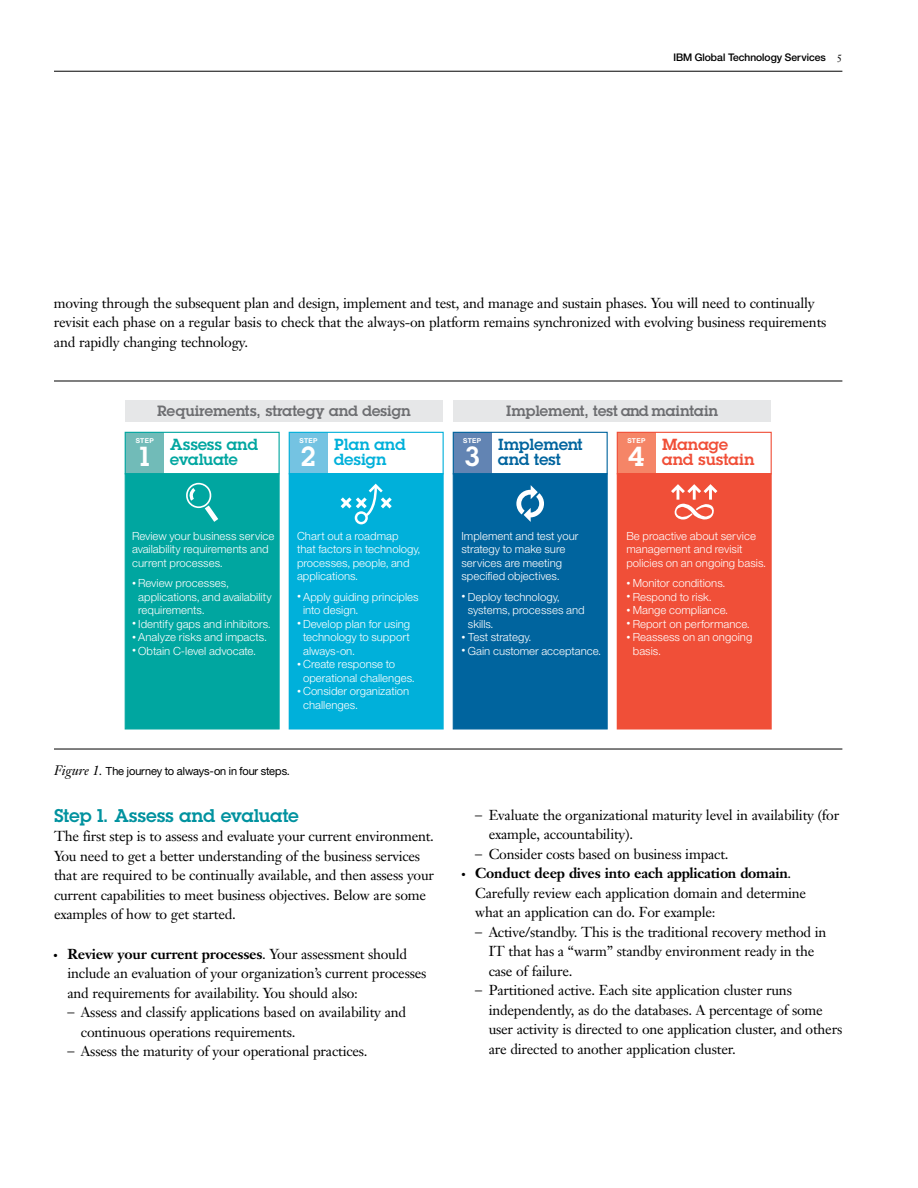
<style>
.page{position:relative;width:918px;height:1188px;background:#fff}
.page>*{position:absolute;margin:0;border:0;box-sizing:border-box;transform-origin:0 0}
.t1{font:600 27px "Lubalinfor IBM";color:#fff}
.t2{font:600 18px "Lubalinfor IBM";color:#00929f}
.t3{font:600 15.75px/15.8px "Lubalinfor IBM";color:#00a6a0}
.t4{font:600 15.75px/15.8px "Lubalinfor IBM";color:#f04f38}
.t5{font:600 15.75px/15.8px "Lubalinfor IBM";color:#00649e}
.t6{font:600 15.75px/15.8px "Lubalinfor IBM";color:#00b0da}
.t7{font:600 14.7px "Lubalinfor IBM";color:#6d6e71}
.t8{font:14.25px/19.5px "Janson Text LT Pro";letter-spacing:-.015em;color:#000}
.t9{font:300 11.25px/13.5px "Helv Neuefor IBM";color:#fff}
.t10{font:11.25px "Helv Neuefor IBM";letter-spacing:-.005em;color:#000}
.t11{font:500 10.5px "Helv Neuefor IBM";color:#000}
.t12{font:700 6.75px "Helv Neuefor IBM";letter-spacing:.05em;color:#fff}
.s1{font-family:"Janson Text LT Pro";font-weight:400}
.s2{font-size:7.8px}
.s3{font-family:"Janson Text LT Pro";font-style:italic;font-size:13.5px}
.s4{font-weight:700}
.s5{font-family:"Helv Neuefor IBM";font-weight:300;font-stretch:condensed}
</style>
<div class="page">
<hr style="left:54px;top:71px;width:788px;height:1px;background:#000">
<hr style="left:54px;top:749px;width:788px;height:1px;background:#000">
<hr style="left:54px;top:381px;width:788px;height:1px;background:#000">
<div style="left:453px;top:401px;width:318px;height:21px;background:#e6e7e8"></div>
<div style="left:125px;top:401px;width:318px;height:21px;background:#e6e7e8"></div>
<div style="left:617px;top:432px;width:39px;height:42px;background:#f58567"></div>
<div style="left:617px;top:474px;width:154px;height:255px;background:#f04f38"></div>
<div style="left:617px;top:473px;width:155px;height:257px;border:1px solid #f04f38"></div>
<div style="left:617px;top:432px;width:155px;height:42px;border:1px solid #f04f38"></div>
<div style="left:125px;top:432px;width:39px;height:42px;background:#71bbb8"></div>
<div style="left:125px;top:432px;width:155px;height:42px;border:1px solid #00a6a0"></div>
<div style="left:289px;top:432px;width:39px;height:42px;background:#74c3e2"></div>
<div style="left:289px;top:474px;width:154px;height:255px;background:#00b0da"></div>
<div style="left:289px;top:473px;width:155px;height:257px;border:1px solid #00b0da"></div>
<div style="left:289px;top:432px;width:155px;height:42px;border:1px solid #00b0da"></div>
<svg style="left:341px;top:484px;width:51px;height:40px"></svg>
<svg style="left:671px;top:484px;width:46px;height:36px"></svg>
<div style="left:125px;top:473px;width:155px;height:257px;background:#00a6a0;border:1px solid #00a6a0"></div>
<svg style="left:186px;top:483px;width:32px;height:39px"></svg>
<div style="left:453px;top:432px;width:39px;height:42px;background:#6284b3"></div>
<div style="left:453px;top:473px;width:155px;height:257px;background:#00649e;border:1px solid #00649e"></div>
<div style="left:453px;top:432px;width:155px;height:42px;border:1px solid #00649e"></div>
<svg style="left:516px;top:485px;width:28px;height:37px"></svg>
<p class="t11" style="left:673px;top:51px;width:171px">IBM Global Technology Services <span class="s1">5</span></p>
<p class="t8" style="left:54px;top:293px;width:774px">moving through the subsequent plan and design, implement and test, and manage and sustain phases. You will need to continually revisit each phase on a regular basis to check that the always-on platform remains synchronized with evolving business requirements and rapidly changing technology.</p>
<p class="t7" style="left:157px;top:401px;width:255px">Requirements, strategy and design</p>
<p class="t7" style="left:506px;top:401px;width:214px">Implement, test and maintain</p>
<p class="t12" style="left:136px;top:436px;width:19px">STEP</p>
<h1 class="t1" style="left:140px;top:439px;width:11px">1</h1>
<p class="t6" style="left:334px;top:436px;width:73px">Plan and design</p>
<p class="t12" style="left:300px;top:436px;width:19px">STEP</p>
<h1 class="t1" style="left:301px;top:439px;width:16px">2</h1>
<p class="t3" style="left:170px;top:436px;width:90px">Assess and evaluate</p>
<p class="t12" style="left:463px;top:436px;width:19px">STEP</p>
<h1 class="t1" style="left:465px;top:439px;width:16px">3</h1>
<p class="t5" style="left:498px;top:436px;width:86px">Implement and test</p>
<p class="t12" style="left:627px;top:436px;width:19px">STEP</p>
<h1 class="t1" style="left:628px;top:439px;width:18px">4</h1>
<p class="t4" style="left:662px;top:436px;width:94px">Manage and sustain</p>
<p class="t9" style="left:132px;top:529px;width:144px">Review your business service availability requirements and current processes.</p>
<p class="t9" style="left:138px;top:576px;width:135px;text-indent:-6px"><span class="s2">•</span> Review processes, applications, and availability requirements.</p>
<p class="t9" style="left:132px;top:617px;width:140px"><span class="s2">•</span> Identify gaps and inhibitors.</p>
<p class="t9" style="left:132px;top:630px;width:136px"><span class="s2">•</span> Analyze risks and impacts.</p>
<p class="t9" style="left:132px;top:644px;width:125px"><span class="s2">•</span> Obtain C-level advocate.</p>
<p class="t9" style="left:297px;top:529px;width:125px">Chart out a roadmap that factors in technology, processes, people, and applications.</p>
<p class="t9" style="left:303px;top:590px;width:117px;text-indent:-6px"><span class="s2">•</span> Apply guiding principles into design.</p>
<p class="t9" style="left:303px;top:617px;width:109px;text-align:justify;text-indent:-6px"><span class="s2">•</span> Develop plan for using technology to support always-on.</p>
<p class="t9" style="left:303px;top:657px;width:113px;text-indent:-6px"><span class="s2">•</span> Create response to operational challenges.</p>
<p class="t9" style="left:303px;top:684px;width:108px;text-indent:-6px"><span class="s2">•</span> Consider organization challenges.</p>
<p class="t9" style="left:461px;top:529px;width:118px">Implement and test your strategy to make sure services are meeting specified objectives.</p>
<p class="t9" style="left:468px;top:590px;width:118px;text-indent:-6px"><span class="s2">•</span> Deploy technology, systems, processes and skills.</p>
<p class="t9" style="left:461px;top:630px;width:71px"><span class="s2">•</span> Test strategy.</p>
<p class="t9" style="left:461px;top:644px;width:141px"><span class="s2">•</span> Gain customer acceptance.</p>
<p class="t9" style="left:626px;top:529px;width:141px">Be proactive about service management and revisit policies on an ongoing basis.</p>
<p class="t9" style="left:626px;top:576px;width:100px"><span class="s2">•</span> Monitor conditions.</p>
<p class="t9" style="left:626px;top:590px;width:87px"><span class="s2">•</span> Respond to risk.</p>
<p class="t9" style="left:626px;top:603px;width:103px"><span class="s2">•</span> Mange compliance.</p>
<p class="t9" style="left:626px;top:617px;width:125px"><span class="s2">•</span> Report on performance.</p>
<p class="t9" style="left:633px;top:630px;width:121px;text-indent:-6px"><span class="s2">•</span> Reassess on an ongoing basis.</p>
<p class="t10" style="left:54px;top:764px;width:237px"><span class="s3">Figure 1.</span> The journey to always-on in four steps.</p>
<h2 class="t2" style="left:54px;top:804px;width:246px">Step 1. Assess and evaluate</h2>
<p class="t8" style="left:54px;top:827px;width:382px">The first step is to assess and evaluate your current environment.<br>You need to get a better understanding of the business services that are required to be continually available, and then assess your current capabilities to meet business objectives. Below are some examples of how to get started.</p>
<p class="t8" style="left:68px;top:944px;width:360px;text-indent:-14px">●● <span class="s4">Review your current processes</span>. Your assessment should include an evaluation of your organization’s current processes and requirements for availability. You should also:</p>
<p class="t8" style="left:81px;top:1003px;width:327px;text-indent:-13px"><span class="s5">–</span> Assess and classify applications based on availability and continuous operations requirements.</p>
<p class="t8" style="left:68px;top:1042px;width:302px"><span class="s5">–</span> Assess the maturity of your operational practices.</p>
<p class="t8" style="left:489px;top:805px;width:352px;text-indent:-13px"><span class="s5">–</span> Evaluate the organizational maturity level in availability (for example, accountability).</p>
<p class="t8" style="left:475px;top:844px;width:255px"><span class="s5">–</span> Consider costs based on business impact.</p>
<p class="t8" style="left:475px;top:864px;width:333px;text-indent:-14px">●● <span class="s4">Conduct deep dives into each application domain</span>.<br>Carefully review each application domain and determine what an application can do. For example:</p>
<p class="t8" style="left:489px;top:922px;width:339px;text-indent:-13px"><span class="s5">–</span> Active/standby. This is the traditional recovery method in<br>IT that has a “warm” standby environment ready in the case of failure.</p>
<p class="t8" style="left:489px;top:981px;width:355px;text-indent:-13px"><span class="s5">–</span> Partitioned active. Each site application cluster runs independently, as do the databases. A percentage of some user activity is directed to one application cluster, and others are directed to another application cluster.</p>
</div>
